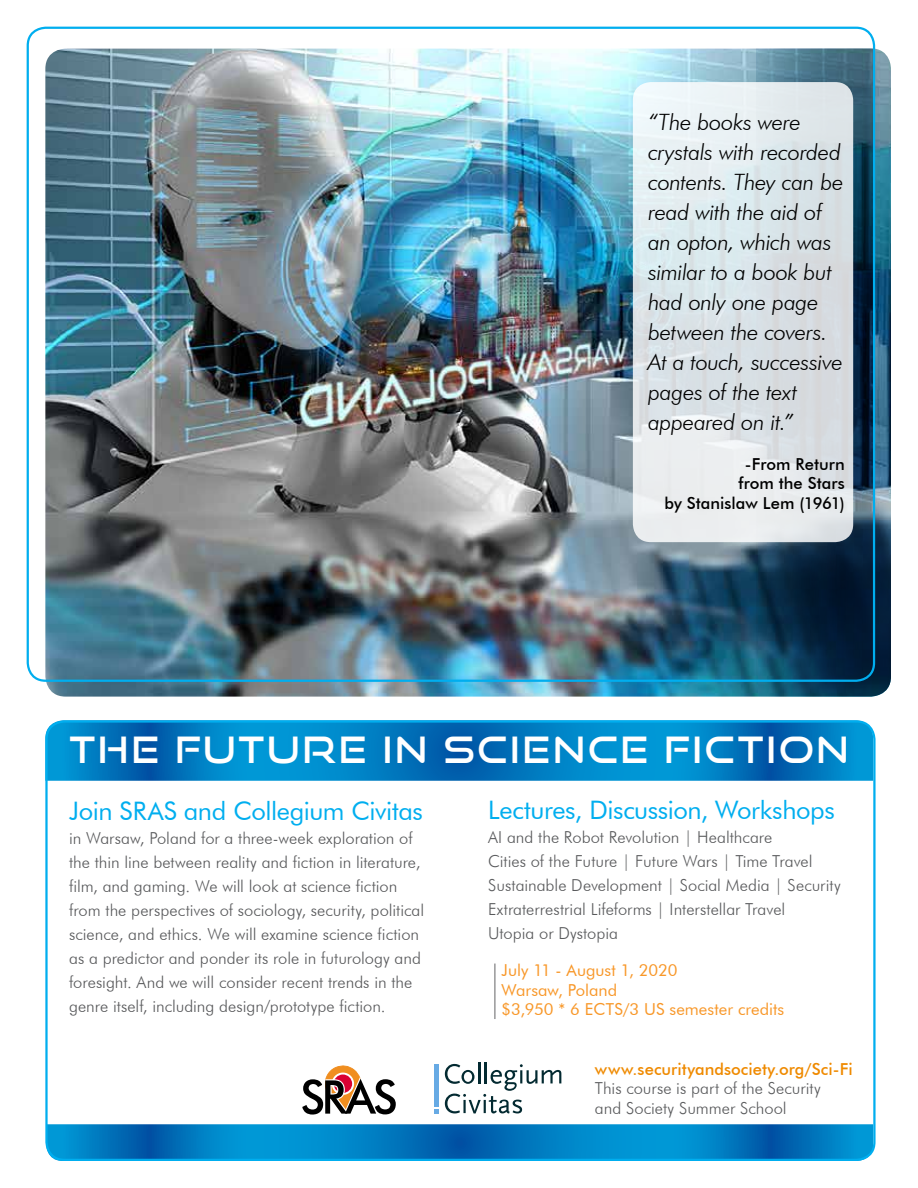
<style>
.page{position:relative;width:918px;height:1188px;background:#fff}
.page>*{position:absolute;margin:0;border:0;box-sizing:border-box;transform-origin:0 0}
.t1{font:36px "Good Times Rg";letter-spacing:.08em;color:#fff}
.t2{font:25.5px "Futura BT";letter-spacing:-.015em;color:#00aeef}
.t3{font:italic 300 22.5px/30px "Futura BT";letter-spacing:-.02em;color:#000}
.t4{font:300 16.5px/24px "Futura BT";color:#58595b}
.t5{font:16.5px/19.5px "Futura BT";color:#f89728}
.t6{font:500 16.5px/19.5px "Futura BT";color:#000;text-align:right}
.t7{font:500 16.5px "Futura BT";letter-spacing:.005em;color:#ef8a00}
</style>
<div class="page">
<svg style="left:48px;top:1124px;width:825px;height:37px;background:#027ec2"></svg>
<svg style="left:45px;top:723px;width:828px;height:58px;background:#017ec2"></svg>
<div style="left:45px;top:720px;width:831px;height:441px;border:2px solid #00aeef;border-radius:18px"></div>
<img style="left:45px;top:49px;width:846px;height:648px">
<hr style="left:495px;top:964px;width:1px;height:55px;background:#636466">
<svg style="left:633px;top:82px;width:220px;height:460px;background:#dfe6e9"></svg>
<hr style="left:478px;top:1062px;width:2px;height:21px;background:#032a31">
<hr style="left:485px;top:1062px;width:2px;height:21px;background:#032a31">
<svg style="left:445px;top:1064px;width:116px;height:49px"></svg>
<div style="left:434px;top:1064px;width:5px;height:43px;background:#67aae4"></div>
<svg style="left:434px;top:1109px;width:5px;height:4px"></svg>
<svg style="left:302px;top:1065px;width:94px;height:50px"></svg>
<h3 class="t3" style="left:648px;top:107px;width:197px">“The books were crystals with recorded contents. They can be read with the aid of an opton, which was similar to a book but had only one page between the covers.<br>At a touch, successive pages of the text appeared on it.”</h3>
<p class="t6" style="left:665px;top:454px;width:182px">-From Return<br>from the Stars<br>by Stanislaw Lem (1961)</p>
<h1 class="t1" style="left:70px;top:728px;width:780px">THE FUTURE IN SCIENCE FICTION</h1>
<h2 class="t2" style="left:69px;top:796px;width:355px">Join SRAS and Collegium Civitas</h2>
<p class="t4" style="left:69px;top:826px;width:357px">in Warsaw, Poland for a three-week exploration of the thin line between reality and fiction in literature, film, and gaming. We will look at science fiction from the perspectives of sociology, security, political science, and ethics. We will examine science fiction as a predictor and ponder its role in futurology and foresight. And we will consider recent trends in the genre itself, including design/prototype fiction.</p>
<h2 class="t2" style="left:488px;top:795px;width:348px">Lectures, Discussion, Workshops</h2>
<p class="t4" style="left:488px;top:825px;width:354px">AI and the Robot Revolution | Healthcare<br>Cities of the Future | Future Wars | Time Travel Sustainable Development | Social Media | Security Extraterrestrial Lifeforms | Interstellar Travel<br>Utopia or Dystopia</p>
<p class="t5" style="left:502px;top:960px;width:284px">July 11 - August 1, 2020<br>Warsaw, Poland<br>$3,950 * 6 ECTS/3 US semester credits</p>
<p class="t7" style="left:595px;top:1059px;width:259px">www.securityandsociety.org/Sci-Fi</p>
<p class="t4" style="left:595px;top:1078px;width:227px;line-height:19.5px">This course is part of the Security and Society Summer School</p>
</div>
